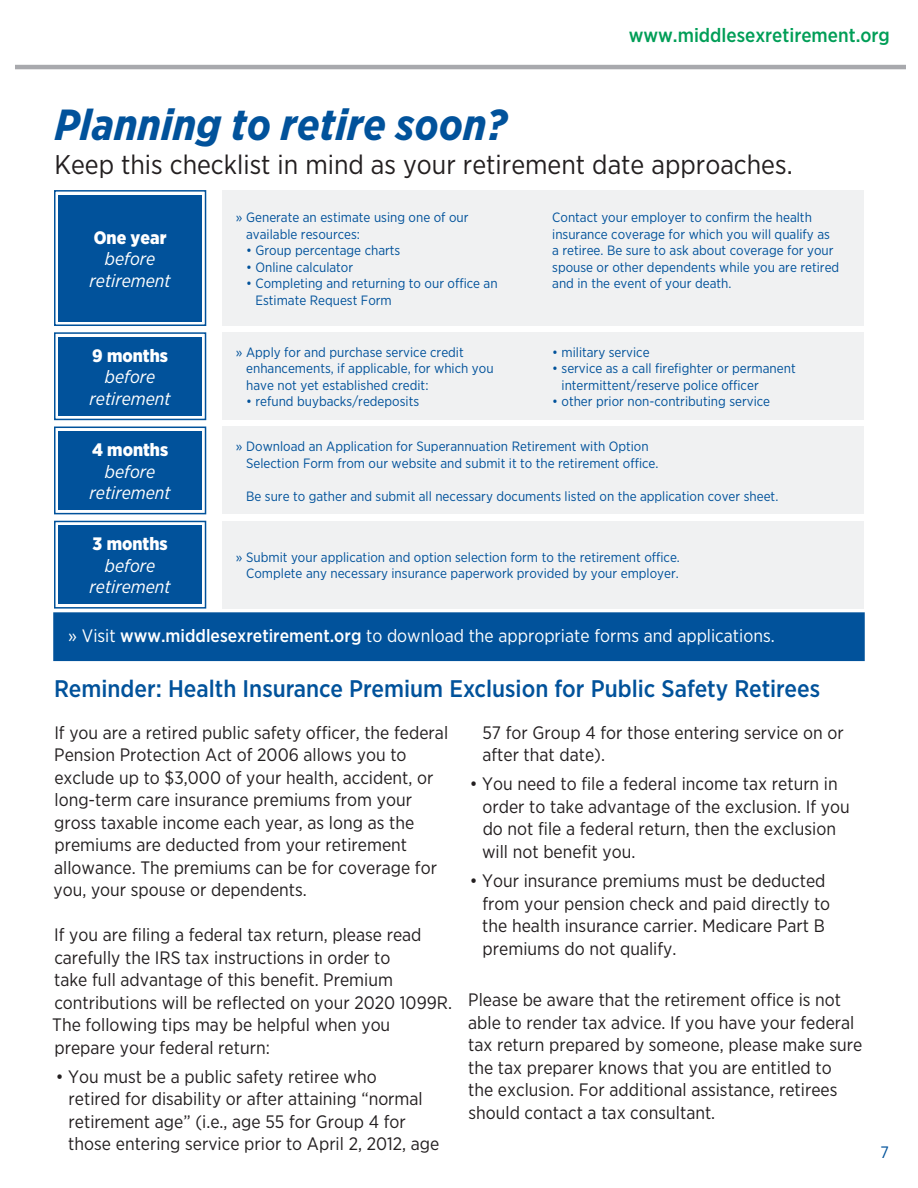
<style>
.page{position:relative;width:918px;height:1188px;background:#fff}
.page>*{position:absolute;margin:0;border:0;box-sizing:border-box;transform-origin:0 0}
.t1{font:italic 700 43.5px "Gotham Narrow";color:#01529b}
.t2{font:27px "Gotham Narrow";color:#231f20}
.t3{font:500 24px "Gotham Narrow";color:#01529b}
.t4{font:500 19.5px "Gotham Narrow";color:#009e57}
.t5{font:18px/22.5px "Gotham Narrow";color:#231f20}
.t6{font:18px "Gotham Narrow";color:#fff}
.t7{font:italic 18px/21.6px "Gotham Narrow";color:#fff;text-align:center}
.t8{font:900 18px "Gotham Narrow";color:#fff}
.t9{font:16.5px "Gotham Narrow";color:#01529b}
.t10{font:13.5px/16.5px "Gotham Narrow";color:#01529b}
.s1{font-weight:500}
</style>
<div class="page">
<hr style="left:15px;top:65px;width:891px;height:4px;background:#a8a9ad">
<div style="left:54px;top:613px;width:810px;height:47px;background:#01529b"></div>
<div style="left:53px;top:612px;width:812px;height:49px;border:2px solid #01529b"></div>
<svg style="left:54px;top:190px;width:153px;height:419px;background:#2269a8"></svg>
<div style="left:61px;top:528px;width:138px;height:73px;border:2px solid #01529b"></div>
<div style="left:222px;top:190px;width:642px;height:136px;background:#f0f1f2"></div>
<div style="left:222px;top:332px;width:642px;height:88px;background:#f0f1f2"></div>
<div style="left:222px;top:427px;width:642px;height:87px;background:#f0f1f2"></div>
<div style="left:222px;top:521px;width:642px;height:88px;background:#f0f1f2"></div>
<p class="t4" style="left:629px;top:23px;width:263px">www.middlesexretirement.org</p>
<h1 class="t1" style="left:54px;top:97px;width:454px">Planning to retire soon?</h1>
<h2 class="t2" style="left:54px;top:148px;width:740px">Keep this checklist in mind as your retirement date approaches.</h2>
<p class="t8" style="left:94px;top:225px;width:74px">One year</p>
<p class="t7" style="left:90px;top:248px;width:83px">before retirement</p>
<p class="t8" style="left:92px;top:344px;width:77px">9 months</p>
<p class="t7" style="left:90px;top:366px;width:83px">before retirement</p>
<p class="t8" style="left:92px;top:438px;width:78px">4 months</p>
<p class="t7" style="left:90px;top:460px;width:83px">before retirement</p>
<p class="t8" style="left:93px;top:532px;width:76px">3 months</p>
<p class="t7" style="left:90px;top:554px;width:83px">before retirement</p>
<p class="t10" style="left:246px;top:209px;width:224px;text-indent:-10px">» Generate an estimate using one of our available resources:</p>
<p class="t10" style="left:246px;top:242px;width:156px">• Group percentage charts</p>
<p class="t10" style="left:246px;top:258px;width:109px">• Online calculator</p>
<p class="t10" style="left:255px;top:275px;width:244px;text-indent:-9px">• Completing and returning to our office an<br>Estimate Request Form</p>
<p class="t10" style="left:552px;top:209px;width:289px">Contact your employer to confirm the health insurance coverage for which you will qualify as a retiree. Be sure to ask about coverage for your spouse or other dependents while you are retired and in the event of your death.</p>
<p class="t10" style="left:246px;top:344px;width:249px;text-indent:-10px">» Apply for and purchase service credit enhancements, if applicable, for which you have not yet established credit:</p>
<p class="t10" style="left:246px;top:393px;width:174px">• refund buybacks/redeposits</p>
<p class="t10" style="left:552px;top:344px;width:99px">• military service</p>
<p class="t10" style="left:562px;top:360px;width:236px;text-indent:-9px">• service as a call firefighter or permanent intermittent/reserve police officer</p>
<p class="t10" style="left:552px;top:393px;width:219px">• other prior non-contributing service</p>
<p class="t10" style="left:246px;top:438px;width:414px;text-indent:-10px">» Download an Application for Superannuation Retirement with Option<br>Selection Form from our website and submit it to the retirement office.</p>
<p class="t10" style="left:246px;top:487px;width:534px">Be sure to gather and submit all necessary documents listed on the application cover sheet.</p>
<p class="t10" style="left:236px;top:549px;width:445px;text-align:right">» Submit your application and option selection form to the retirement office.<br>Complete any necessary insurance paperwork provided by your employer.</p>
<p class="t6" style="left:68px;top:624px;width:708px">» Visit <span class="s1">www.middlesexretirement.org</span> to download the appropriate forms and applications.</p>
<h3 class="t3" style="left:54px;top:673px;width:767px">Reminder: Health Insurance Premium Exclusion for Public Safety Retirees</h3>
<p class="t5" style="left:54px;top:721px;width:396px">If you are a retired public safety officer, the federal Pension Protection Act of 2006 allows you to exclude up to $3,000 of your health, accident, or long-term care insurance premiums from your gross taxable income each year, as long as the premiums are deducted from your retirement allowance. The premiums can be for coverage for you, your spouse or dependents.</p>
<p class="t5" style="left:52px;top:923px;width:401px">If you are filing a federal tax return, please read carefully the IRS tax instructions in order to<br>take full advantage of this benefit. Premium contributions will be reflected on your 2020 1099R.<br>The following tips may be helpful when you prepare your federal return:</p>
<p class="t5" style="left:68px;top:1065px;width:373px;text-indent:-13px">• You must be a public safety retiree who<br>retired for disability or after attaining “normal retirement age” (i.e., age 55 for Group 4 for those entering service prior to April 2, 2012, age</p>
<p class="t5" style="left:482px;top:721px;width:363px">57 for Group 4 for those entering service on or after that date).</p>
<p class="t5" style="left:482px;top:772px;width:369px;text-indent:-12px">• You need to file a federal income tax return in order to take advantage of the exclusion. If you do not file a federal return, then the exclusion will not benefit you.</p>
<p class="t5" style="left:482px;top:869px;width:349px;text-indent:-13px">• Your insurance premiums must be deducted from your pension check and paid directly to the health insurance carrier. Medicare Part B premiums do not qualify.</p>
<p class="t5" style="left:468px;top:988px;width:396px">Please be aware that the retirement office is not able to render tax advice. If you have your federal tax return prepared by someone, please make sure the tax preparer knows that you are entitled to<br>the exclusion. For additional assistance, retirees should contact a tax consultant.</p>
<p class="t9" style="left:880px;top:1142px;width:10px">7</p>
</div>
